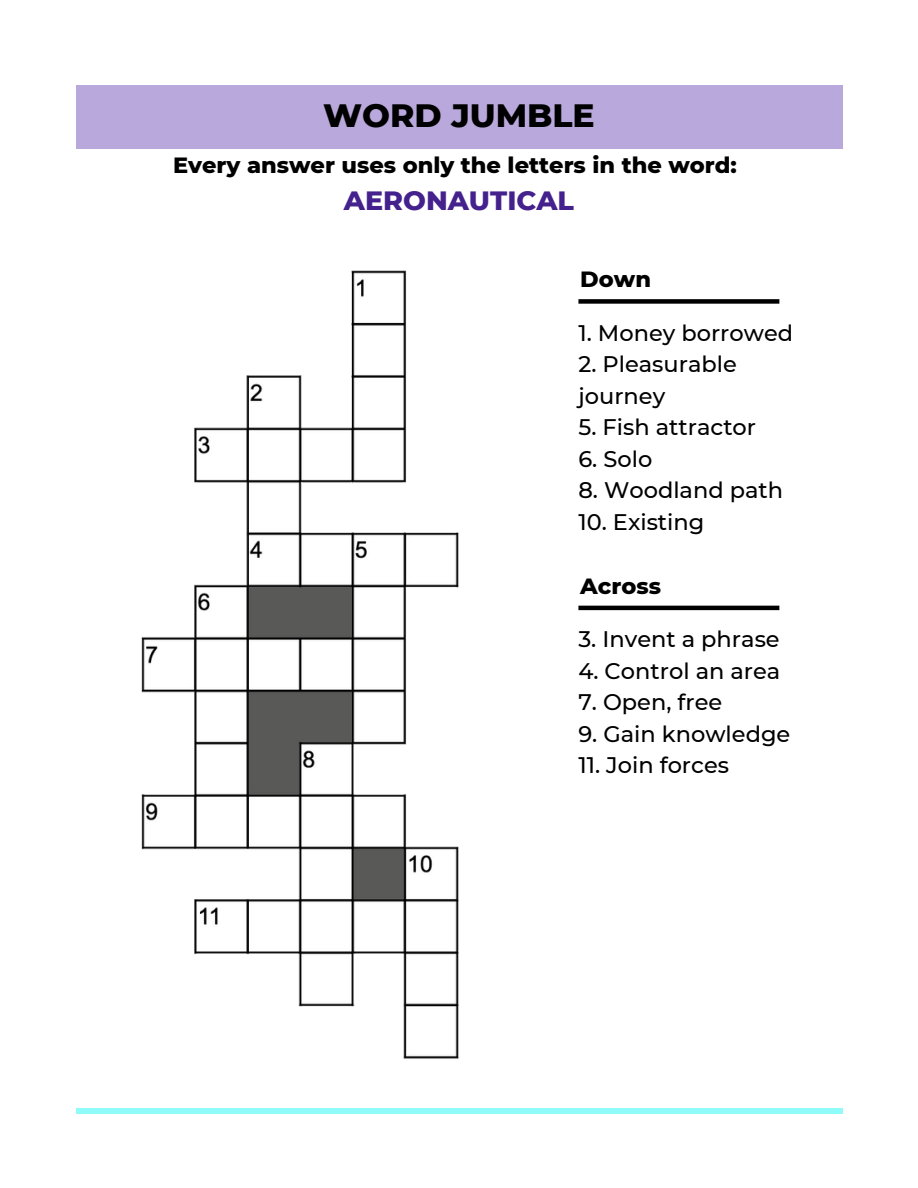
<style>
.page{position:relative;width:918px;height:1188px;background:#fff}
.page>*{position:absolute;margin:0;border:0;box-sizing:border-box;transform-origin:0 0}
.t1{font:800 33px "Montserrat";color:#000}
.t2{font:800 27px "Montserrat";color:#44218d}
.t3{font:500 22.5px "Montserrat";color:#000}
.t4{font:800 22.5px "Montserrat";color:#000}
</style>
<div class="page">
<div style="left:578px;top:299px;width:201px;height:5px;background:#000"></div>
<hr style="left:578px;top:606px;width:201px;height:4px;background:#000">
<div style="left:76px;top:85px;width:766px;height:63px;background:#b9a8db"></div>
<div style="left:76px;top:1108px;width:766px;height:6px;background:#90fcf9"></div>
<img style="left:141px;top:270px;width:318px;height:789px">
<p class="t1" style="left:323px;top:95px;width:273px">WORD JUMBLE</p>
<h2 class="t4" style="left:173px;top:151px;width:565px">Every answer uses only the letters in the word:</h2>
<p class="t2" style="left:344px;top:184px;width:232px">AERONAUTICAL</p>
<p class="t4" style="left:580px;top:266px;width:72px">Down</p>
<p class="t3" style="left:578px;top:319px;width:216px">1. Money borrowed</p>
<p class="t3" style="left:578px;top:351px;width:160px">2. Pleasurable</p>
<p class="t3" style="left:578px;top:382px;width:88px">journey</p>
<p class="t3" style="left:578px;top:414px;width:179px">5. Fish attractor</p>
<p class="t3" style="left:578px;top:445px;width:75px">6. Solo</p>
<p class="t3" style="left:578px;top:477px;width:206px">8. Woodland path</p>
<p class="t3" style="left:578px;top:508px;width:127px">10. Existing</p>
<p class="t4" style="left:580px;top:572px;width:82px">Across</p>
<p class="t3" style="left:578px;top:625px;width:203px">3. Invent a phrase</p>
<p class="t3" style="left:578px;top:657px;width:203px">4. Control an area</p>
<p class="t3" style="left:578px;top:688px;width:145px">7. Open, free</p>
<p class="t3" style="left:578px;top:720px;width:213px">9. Gain knowledge</p>
<p class="t3" style="left:578px;top:751px;width:152px">11. Join forces</p>
</div>
